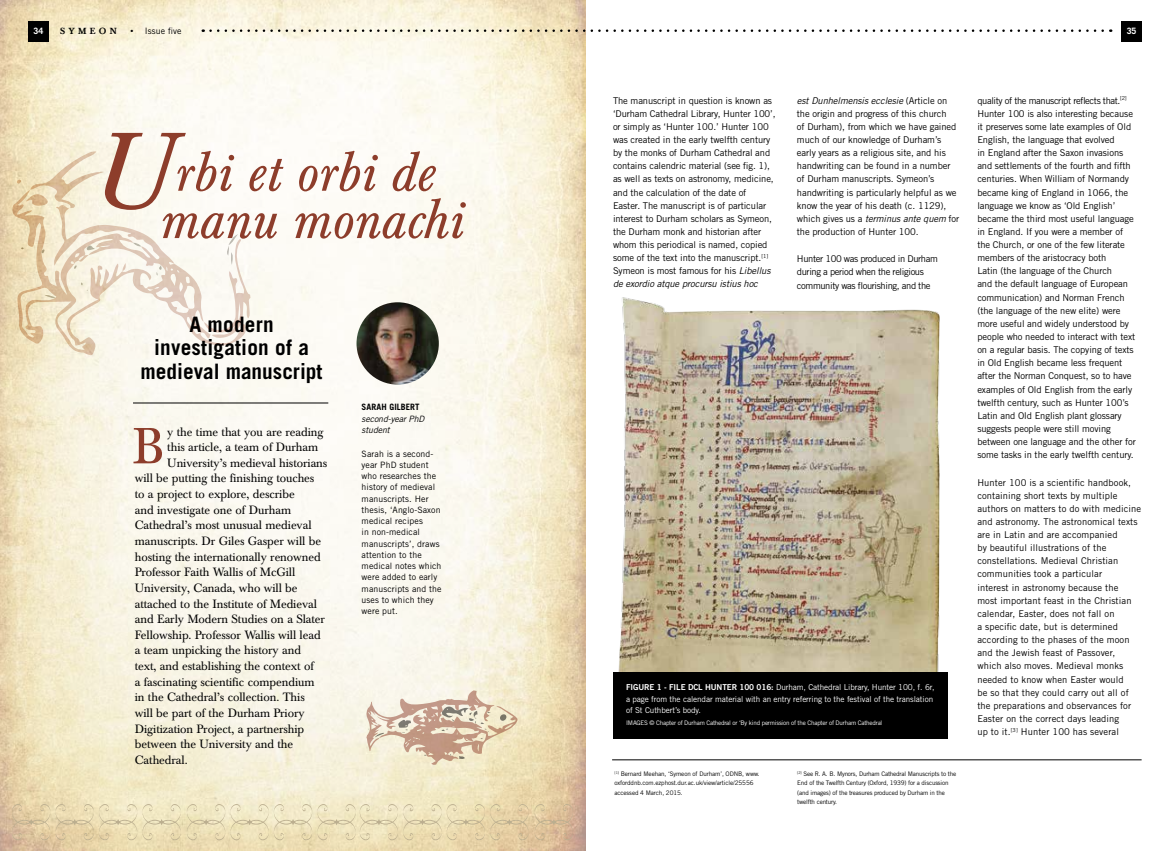
<style>
.page{position:relative;width:1170px;height:851px;background:#fff}
.page>*{position:absolute;margin:0;border:0;box-sizing:border-box;transform-origin:0 0}
.t1{font:italic 106.88px "Baskerville BQ";color:#8d3d2b}
.t2{font:italic 53.5px/47.2px "Baskerville BQ";color:#8d3d2b}
.t3{font:50px "Baskerville BQ";color:#8d3d2b}
.t4{font:700 21.25px/23.8px "Trade Gothic";letter-spacing:.01em;color:#000;text-align:center}
.t5{font:11.88px "Baskerville BQ";letter-spacing:-.005em;color:#000}
.t6{font:9.38px/13.1px "Trade Gothic";letter-spacing:-.01em;color:#000}
.t7{font:9.38px/13.1px "Trade Gothic";letter-spacing:.01em;color:#000}
.t8{font:9.38px/13.1px "Trade Gothic";letter-spacing:-.04em;color:#000}
.t9{font:8.75px/11.2px "Trade Gothic";letter-spacing:.01em;color:#000}
.t10{font:italic 8.75px/11.2px "Trade Gothic";letter-spacing:-.01em;color:#000}
.t11{font:700 8.75px "Trade Gothic";letter-spacing:.01em;color:#000}
.t12{font:500 8.75px "Baskerville BQ";letter-spacing:.37em;color:#000}
.t13{font:700 8.75px "Trade Gothic";color:#fff}
.t14{font:8.12px/11.2px "Trade Gothic";letter-spacing:-.01em;color:#fff}
.t15{font:6.25px/9.4px "Trade Gothic";letter-spacing:-.025em;color:#000}
.t16{font:6.25px "Trade Gothic";letter-spacing:-.03em;color:#fff}
.s1{font-family:"Baskerville BQ";font-weight:500}
.s2{font-style:italic}
.s3{font-family:"Trade Gothic Bold Two"}
</style>
<div class="page">
<img style="left:0;top:0;width:585px;height:850px">
<div style="left:28px;top:21px;width:20px;height:20px;background:#000"></div>
<img style="left:356px;top:302px;width:83px;height:82px;border-radius:41px">
<svg style="left:365px;top:670px;width:153px;height:96px;background:#e6d7c3"></svg>
<svg style="left:12px;top:804px;width:38px;height:36px"></svg>
<svg style="left:56px;top:804px;width:125px;height:36px;background:#e9dbb4"></svg>
<svg style="left:187px;top:804px;width:341px;height:36px;background:#e9ddb7"></svg>
<svg style="left:534px;top:804px;width:39px;height:36px"></svg>
<hr style="left:133px;top:402px;width:195px;height:1px;background:#000">
<div style="left:1121px;top:21px;width:20px;height:20px;background:#000"></div>
<hr style="left:612px;top:759px;width:529px;height:1px;background:#000">
<svg style="left:203px;top:29px;width:899px;height:3px"></svg>
<img style="left:618px;top:297px;width:322px;height:375px">
<div style="left:613px;top:672px;width:334px;height:66px;background:#000"></div>
<svg style="left:12px;top:141px;width:244px;height:230px"></svg>
<p class="t13" style="left:33px;top:26px;width:11px">34</p>
<p class="t12" style="left:60px;top:26px;width:58px">SYMEON</p>
<p class="t9" style="left:130px;top:25px;width:52px"><span class="s1">•</span> Issue five</p>
<h1 class="t1" style="left:88px;top:111px;width:79px">U</h1>
<h2 class="t2" style="left:157px;top:151px;width:305px">rbi et orbi de manu monachi</h2>
<h3 class="t4" style="left:141px;top:312px;width:183px">A modern investigation of a medieval manuscript</h3>
<p class="t5" style="left:167px;top:424px;width:158px">y the time that you are reading</p>
<p class="t5" style="left:167px;top:440px;width:152px">this article, a team of Durham</p>
<p class="t5" style="left:167px;top:456px;width:161px">University’s medieval historians</p>
<p class="t5" style="left:135px;top:471px;width:181px">will be putting the finishing touches</p>
<p class="t5" style="left:135px;top:487px;width:161px">to a project to explore, describe</p>
<p class="t5" style="left:135px;top:502px;width:158px">and investigate one of Durham</p>
<p class="t5" style="left:135px;top:518px;width:178px">Cathedral’s most unusual medieval</p>
<p class="t5" style="left:135px;top:534px;width:188px">manuscripts. Dr Giles Gasper will be</p>
<p class="t5" style="left:135px;top:549px;width:187px">hosting the internationally renowned</p>
<p class="t5" style="left:135px;top:565px;width:162px">Professor Faith Wallis of McGill</p>
<p class="t5" style="left:135px;top:581px;width:164px">University, Canada, who will be</p>
<p class="t5" style="left:135px;top:596px;width:184px">attached to the Institute of Medieval</p>
<p class="t5" style="left:135px;top:612px;width:192px">and Early Modern Studies on a Slater</p>
<p class="t5" style="left:135px;top:627px;width:187px">Fellowship. Professor Wallis will lead</p>
<p class="t5" style="left:135px;top:643px;width:168px">a team unpicking the history and</p>
<p class="t5" style="left:135px;top:659px;width:180px">text, and establishing the context of</p>
<p class="t5" style="left:135px;top:674px;width:181px">a fascinating scientific compendium</p>
<p class="t5" style="left:135px;top:690px;width:171px">in the Cathedral’s collection. This</p>
<p class="t5" style="left:135px;top:706px;width:171px">will be part of the Durham Priory</p>
<p class="t5" style="left:135px;top:721px;width:171px">Digitization Project, a partnership</p>
<p class="t5" style="left:135px;top:737px;width:160px">between the University and the</p>
<p class="t5" style="left:135px;top:752px;width:54px">Cathedral.</p>
<h3 class="t3" style="left:132px;top:417px;width:34px">B</h3>
<p class="t11" style="left:361px;top:402px;width:59px">SARAH GILBERT</p>
<p class="t10" style="left:361px;top:413px;width:64px">second-year PhD student</p>
<p class="t9" style="left:361px;top:447px;width:81px">Sarah is a second&shy;year PhD student who researches the history of medieval manuscripts. Her thesis, ‘Anglo-Saxon medical recipes<br>in non-medical manuscripts’, draws attention to the medical notes which were added to early manuscripts and the uses to which they were put.</p>
<p class="t13" style="left:1126px;top:26px;width:11px">35</p>
<p class="t6" style="left:613px;top:94px;width:164px">The manuscript in question is known as ‘Durham Cathedral Library, Hunter 100’, or simply as ‘Hunter 100.’ Hunter 100 was created in the early twelfth century by the monks of Durham Cathedral and contains calendric material (see fig. 1), as well as texts on astronomy, medicine, and the calculation of the date of Easter. The manuscript is of particular interest to Durham scholars as Symeon, the Durham monk and historian after whom this periodical is named, copied some of the text into the manuscript.<sup>[1] </sup>Symeon is most famous for his <span class="s2">Libellus de exordio atque procursu istius hoc</span></p>
<p class="t6" style="left:796px;top:94px;width:164px"><span class="s2">est Dunhelmensis ecclesie</span> (Article on the origin and progress of this church<br>of Durham), from which we have gained much of our knowledge of Durham’s early years as a religious site, and his handwriting can be found in a number of Durham manuscripts. Symeon’s handwriting is particularly helpful as we know the year of his death (c. 1129), which gives us a <span class="s2">terminus ante quem</span> for the production of Hunter 100.</p>
<p class="t8" style="left:796px;top:252px;width:142px">Hunter 100 was produced in Durham during a period when the religious community was flourishing, and the</p>
<p class="t14" style="left:626px;top:681px;width:310px"><span class="s3">FIGURE 1 - FILE DCL HUNTER 100 016:</span> Durham, Cathedral Library, Hunter 100, f. 6r, a page from the calendar material with an entry referring to the festival of the translation of St Cuthbert’s body.</p>
<p class="t16" style="left:626px;top:719px;width:258px">IMAGES © Chapter of Durham Cathedral or ‘By kind permission of the Chapter of Durham Cathedral</p>
<p class="t15" style="left:614px;top:768px;width:147px"><sup>[1]</sup> Bernard Meehan, ‘Symeon of Durham’, ODNB, www. oxforddnb.com.ezphost.dur.ac.uk/view/article/25556 accessed 4 March, 2015.</p>
<p class="t15" style="left:797px;top:768px;width:160px"><sup>[2]</sup> See R. A. B. Mynors, Durham Cathedral Manuscripts to the End of the Twelfth Century (Oxford, 1939) for a discussion (and images) of the treasures produced by Durham in the twelfth century.</p>
<p class="t6" style="left:977px;top:94px;width:160px">quality of the manuscript reflects that.<sup>[2] </sup>Hunter 100 is also interesting because it preserves some late examples of Old English, the language that evolved<br>in England after the Saxon invasions and settlements of the fourth and fifth centuries. When William of Normandy became king of England in 1066, the language we know as ‘Old English’ became the third most useful language in England. If you were a member of the Church, or one of the few literate members of the aristocracy both<br>Latin (the language of the Church<br>and the default language of European communication) and Norman French (the language of the new elite) were more useful and widely understood by people who needed to interact with text on a regular basis. The copying of texts in Old English became less frequent after the Norman Conquest, so to have examples of Old English from the early twelfth century, such as Hunter 100’s Latin and Old English plant glossary suggests people were still moving between one language and the other for some tasks in the early twelfth century.</p>
<p class="t7" style="left:977px;top:475px;width:165px">Hunter 100 is a scientific handbook, containing short texts by multiple authors on matters to do with medicine and astronomy. The astronomical texts are in Latin and are accompanied<br>by beautiful illustrations of the constellations. Medieval Christian communities took a particular<br>interest in astronomy because the<br>most important feast in the Christian calendar, Easter, does not fall on<br>a specific date, but is determined according to the phases of the moon and the Jewish feast of Passover, which also moves. Medieval monks needed to know when Easter would<br>be so that they could carry out all of the preparations and observances for Easter on the correct days leading<br>up to it.<sup>[3]</sup> Hunter 100 has several</p>
</div>
